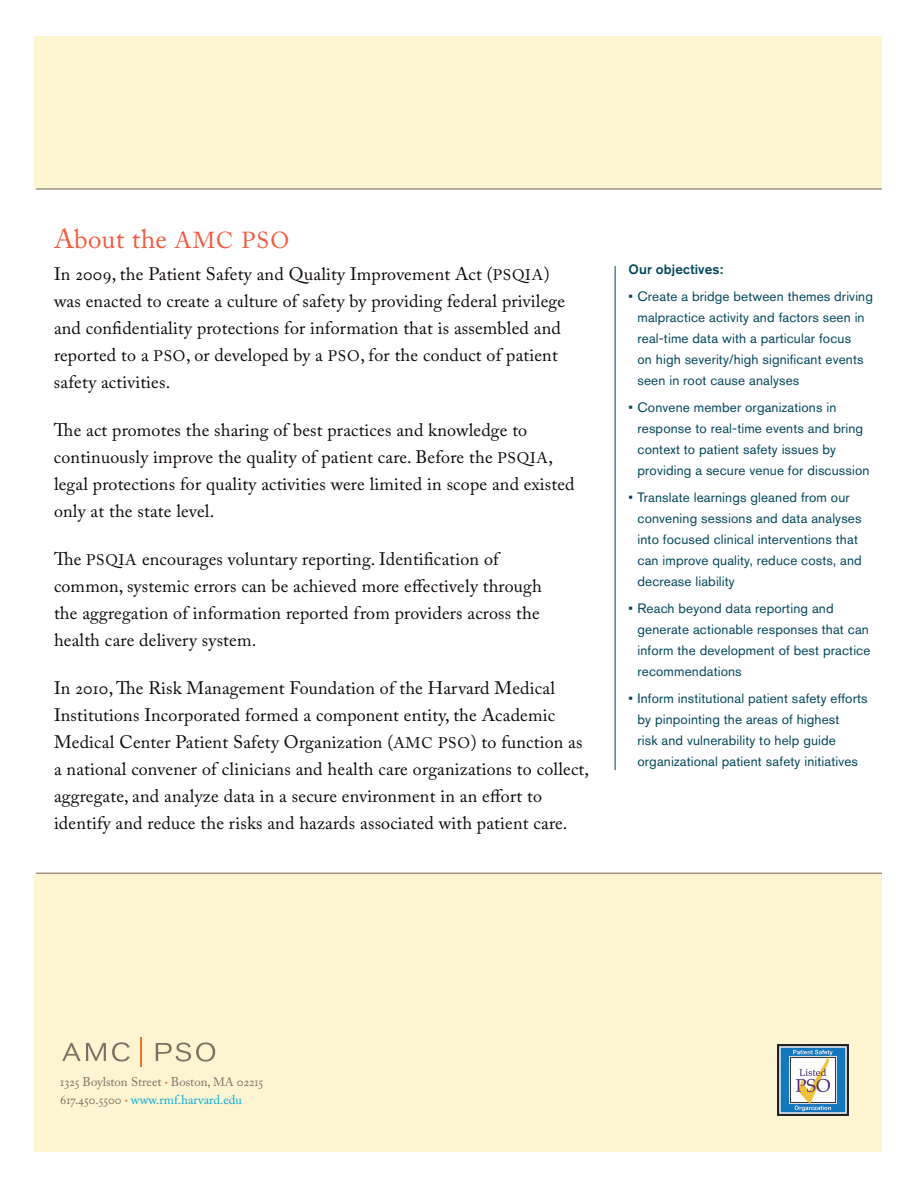
<style>
.page{position:relative;width:918px;height:1188px;background:#fff}
.page>*{position:absolute;margin:0;border:0;box-sizing:border-box;transform-origin:0 0}
.bc_Head{font:27px "Adobe Caslon Pro";color:#f15b40}
.Boilerplate_back_cov{font:18px/27px "Adobe Caslon Pro";letter-spacing:.01em;color:#0c0806}
.t1{font:13.5px/21px "Akzidenz Grotesk BE";letter-spacing:.01em;color:#004559}
.bc_Sidebar_head{font:500 13.5px "Akzidenz Grotesk BE";letter-spacing:.01em;color:#004559}
.t2{font:12.75px/18px "Adobe Caslon Pro";color:#7d7062}
.s1{font-size:22.95px}
.s2{font-size:15.3px}
.s3{font-size:9px;color:#f36e21}
.s4{font-size:12px}
.s5{color:#00acdb}
</style>
<div class="page">
<div style="left:35px;top:873px;width:847px;height:279px;background:#fdf4d2"></div>
<div style="left:35px;top:36px;width:847px;height:153px;background:#fdf4d2"></div>
<hr style="left:36px;top:873px;width:846px;height:1px;background:#6e615e">
<svg style="left:141px;top:1038px;width:1px;height:29px"></svg>
<svg style="left:62px;top:1043px;width:44px;height:18px"></svg>
<svg style="left:112px;top:1042px;width:18px;height:20px"></svg>
<svg style="left:156px;top:1042px;width:59px;height:20px"></svg>
<hr style="left:36px;top:189px;width:846px;height:1px;background:#6e615e">
<hr style="left:615px;top:266px;width:1px;height:504px;background:#004559">
<img style="left:777px;top:1044px;width:72px;height:72px">
<p class="bc_Head" style="left:54px;top:223px;width:237px">About the <span class="s1">AMC PSO</span></p>
<p class="Boilerplate_back_cov" style="left:54px;top:260px;width:513px">In 2009, the Patient Safety and Quality Improvement Act (<span class="s2">PSQIA</span>) was enacted to create a culture of safety by providing federal privilege and confidentiality protections for information that is assembled and reported to a <span class="s2">PSO</span>, or developed by a <span class="s2">PSO</span>, for the conduct of patient safety activities.</p>
<p class="Boilerplate_back_cov" style="left:54px;top:416px;width:522px">The act promotes the sharing of best practices and knowledge to continuously improve the quality of patient care. Before the <span class="s2">PSQIA</span>, legal protections for quality activities were limited in scope and existed only at the state level.</p>
<p class="Boilerplate_back_cov" style="left:54px;top:545px;width:489px">The <span class="s2">PSQIA</span> encourages voluntary reporting. Identification of common, systemic errors can be achieved more effectively through the aggregation of information reported from providers across the health care delivery system.</p>
<p class="Boilerplate_back_cov" style="left:54px;top:674px;width:537px">In 2010, The Risk Management Foundation of the Harvard Medical Institutions Incorporated formed a component entity, the Academic Medical Center Patient Safety Organization (<span class="s2">AMC PSO</span>) to function as a national convener of clinicians and health care organizations to collect, aggregate, and analyze data in a secure environment in an effort to identify and reduce the risks and hazards associated with patient care.</p>
<p class="bc_Sidebar_head" style="left:628px;top:261px;width:96px">Our objectives:</p>
<p class="t1" style="left:638px;top:286px;width:237px;text-indent:-9px">• Create a bridge between themes driving malpractice activity and factors seen in real-time data with a particular focus<br>on high severity/high significant events seen in root cause analyses</p>
<p class="t1" style="left:638px;top:397px;width:234px;text-indent:-9px">• Convene member organizations in response to real-time events and bring context to patient safety issues by providing a secure venue for discussion</p>
<p class="t1" style="left:638px;top:487px;width:226px;text-indent:-9px">• Translate learnings gleaned from our convening sessions and data analyses into focused clinical interventions that can improve quality, reduce costs, and decrease liability</p>
<p class="t1" style="left:638px;top:598px;width:234px;text-indent:-9px">• Reach beyond data reporting and generate actionable responses that can inform the development of best practice recommendations</p>
<p class="t1" style="left:638px;top:688px;width:232px;text-indent:-9px">• Inform institutional patient safety efforts by pinpointing the areas of highest<br>risk and vulnerability to help guide organizational patient safety initiatives</p>
<p class="t2" style="left:60px;top:1073px;width:204px">1325 Boylston Street <span class="s3">•</span> Boston, <span class="s4">MA</span> 02215<br>617.450.5500 <span class="s3">•</span> <span class="s5">www.rmf.harvard.edu</span></p>
</div>
